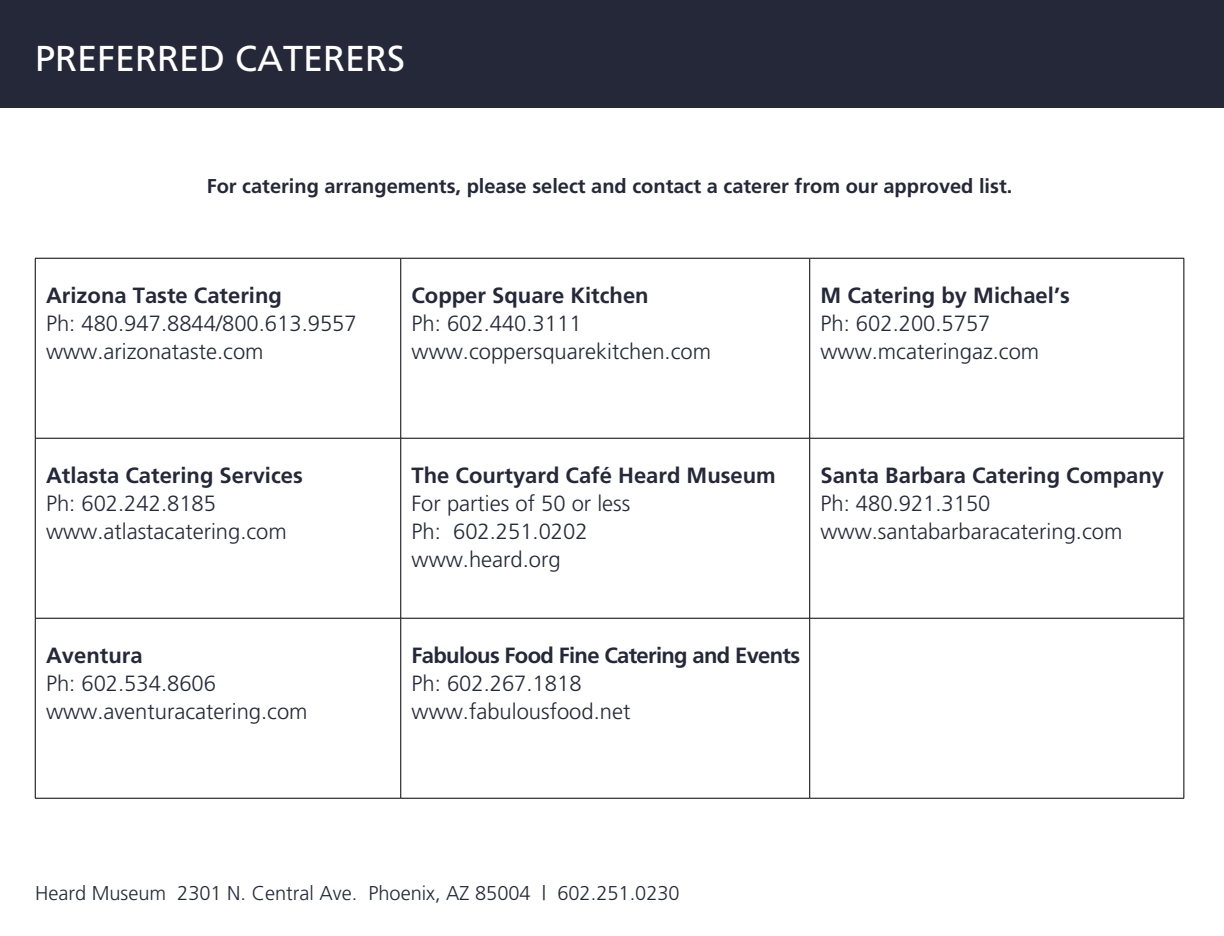
<style>
.page{position:relative;width:1224px;height:936px;background:#fff}
.page>*{position:absolute;margin:0;border:0;box-sizing:border-box;transform-origin:0 0}
.t1{font:36px "Frutiger";color:#fff}
.t2{font:300 22px/28px "Frutiger";color:#252839}
.t3{font:700 20px "Frutiger";color:#252839}
.t4{font:300 20px "Frutiger";color:#252839}
.s1{font-weight:700}
</style>
<div class="page">
<hr style="left:35px;top:258px;width:366px;height:1px;background:#000">
<hr style="left:35px;top:258px;width:1px;height:180px;background:#000">
<hr style="left:401px;top:258px;width:409px;height:1px;background:#000">
<hr style="left:400px;top:258px;width:1px;height:180px;background:#000">
<hr style="left:810px;top:258px;width:374px;height:1px;background:#000">
<hr style="left:809px;top:258px;width:1px;height:180px;background:#000">
<hr style="left:1184px;top:258px;width:1px;height:180px;background:#000">
<hr style="left:35px;top:438px;width:366px;height:1px;background:#000">
<hr style="left:35px;top:438px;width:1px;height:180px;background:#000">
<hr style="left:401px;top:438px;width:409px;height:1px;background:#000">
<hr style="left:400px;top:438px;width:1px;height:180px;background:#000">
<hr style="left:810px;top:438px;width:374px;height:1px;background:#000">
<hr style="left:809px;top:438px;width:1px;height:180px;background:#000">
<hr style="left:1184px;top:438px;width:1px;height:180px;background:#000">
<hr style="left:35px;top:618px;width:366px;height:1px;background:#000">
<hr style="left:35px;top:618px;width:1px;height:180px;background:#000">
<hr style="left:401px;top:618px;width:409px;height:1px;background:#000">
<hr style="left:400px;top:618px;width:1px;height:180px;background:#000">
<hr style="left:810px;top:618px;width:374px;height:1px;background:#000">
<hr style="left:809px;top:618px;width:1px;height:180px;background:#000">
<hr style="left:1184px;top:618px;width:1px;height:180px;background:#000">
<hr style="left:35px;top:798px;width:366px;height:1px;background:#000">
<hr style="left:401px;top:798px;width:409px;height:1px;background:#000">
<hr style="left:810px;top:798px;width:374px;height:1px;background:#000">
<div style="left:0;top:0;width:1224px;height:108px;background:#252839"></div>
<p class="t1" style="left:35px;top:37px;width:372px">PREFERRED CATERERS</p>
<p class="t3" style="left:207px;top:174px;width:807px">For catering arrangements, please select and contact a caterer from our approved list.</p>
<p class="t2" style="left:46px;top:281px;width:312px"><span class="s1">Arizona Taste Catering<br></span>Ph: 480.947.8844/800.613.9557 www.arizonataste.com</p>
<p class="t2" style="left:412px;top:281px;width:301px"><span class="s1">Copper Square Kitchen<br></span>Ph: 602.440.3111 www.coppersquarekitchen.com</p>
<p class="t2" style="left:821px;top:281px;width:251px"><span class="s1">M Catering by Michael’s<br></span>Ph: 602.200.5757 www.mcateringaz.com</p>
<p class="t2" style="left:46px;top:461px;width:258px"><span class="s1">Atlasta Catering Services<br></span>Ph: 602.242.8185 www.atlastacatering.com</p>
<p class="t2" style="left:412px;top:461px;width:366px"><span class="s1">The Courtyard Café Heard Museum<br></span>For parties of 50 or less<br>Ph: 602.251.0202<br>www.heard.org</p>
<p class="t2" style="left:821px;top:461px;width:345px"><span class="s1">Santa Barbara Catering Company<br></span>Ph: 480.921.3150 www.santabarbaracatering.com</p>
<p class="t2" style="left:46px;top:641px;width:263px"><span class="s1">Aventura<br></span>Ph: 602.534.8606 www.aventuracatering.com</p>
<p class="t2" style="left:412px;top:641px;width:390px"><span class="s1">Fabulous Food Fine Catering and Events<br></span>Ph: 602.267.1818 www.fabulousfood.net</p>
<p class="t4" style="left:35px;top:882px;width:646px">Heard Museum 2301 N. Central Ave. Phoenix, AZ 85004 | 602.251.0230</p>
</div>
